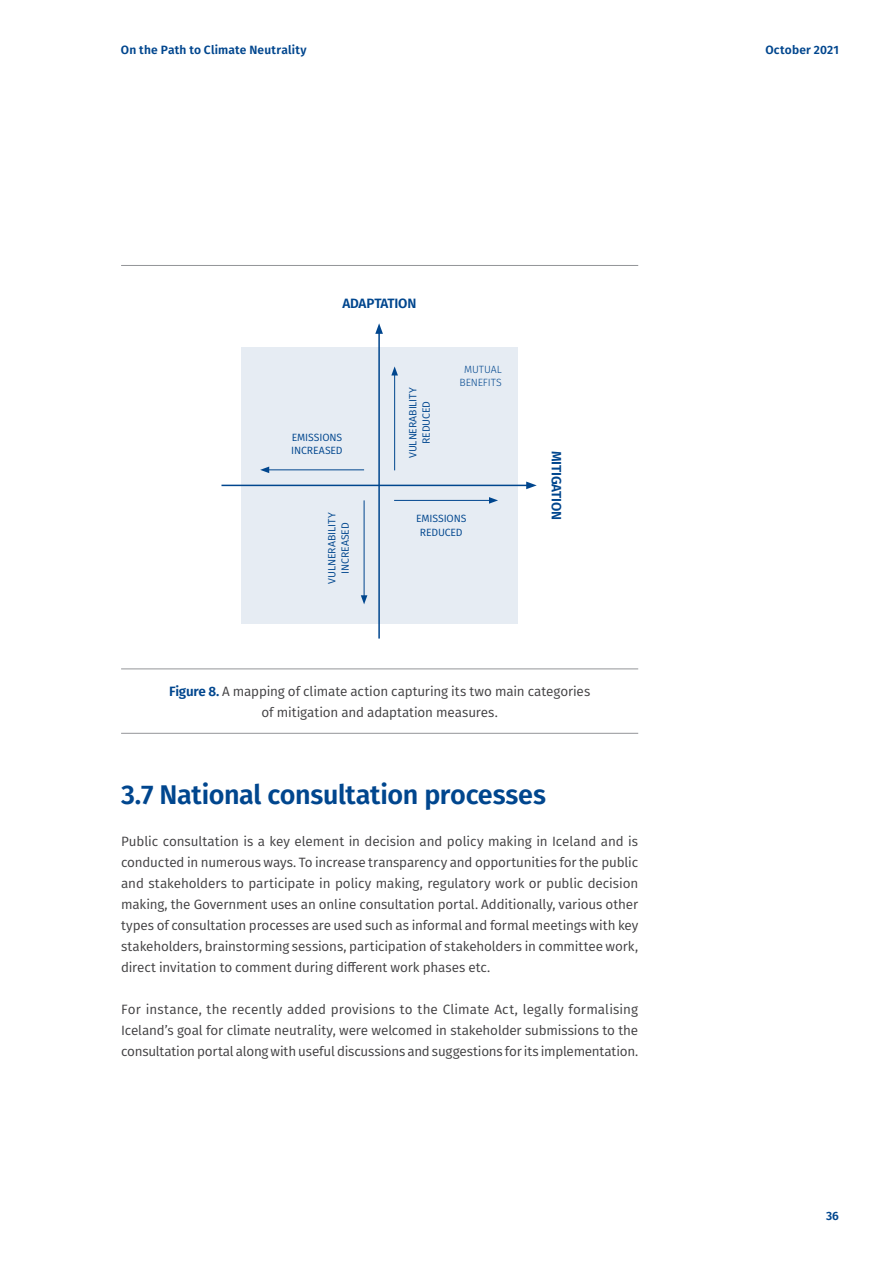
<style>
.page{position:relative;width:893px;height:1263px;background:#fff}
.page>*{position:absolute;margin:0;border:0;box-sizing:border-box;transform-origin:0 0}
.t1{font:600 27px "Fira GO";letter-spacing:-.015em;color:#00468e}
.t2{font:13.5px/21px "Fira GO";letter-spacing:-.01em;color:#414042;text-align:justify}
.t3{font:600 13.5px "Fira GO";letter-spacing:-.02em;color:#00468e}
.t4{font:600 12px "Fira GO";letter-spacing:.015em;color:#00468e}
.t5{font:10.5px/13.5px "Fira GO";letter-spacing:-.01em;color:#00468e;text-align:center}
.t6{font:300 10.5px/13.5px "Fira GO";letter-spacing:-.01em;color:#00468e;text-align:center}
.s1{font-weight:600;color:#00468e}
</style>
<div class="page">
<hr style="left:121px;top:265px;width:517px;height:1px;background:#939598">
<hr style="left:121px;top:733px;width:517px;height:1px;background:#939598">
<hr style="left:121px;top:669px;width:517px;height:1px;background:#939598">
<div style="left:241px;top:347px;width:277px;height:277px;background:#e6ecf3"></div>
<hr style="left:378px;top:331px;width:2px;height:307px;background:#00468e">
<svg style="left:375px;top:323px;width:8px;height:11px"></svg>
<hr style="left:394px;top:373px;width:1px;height:97px;background:#00468e">
<svg style="left:391px;top:366px;width:7px;height:9px"></svg>
<hr style="left:394px;top:500px;width:97px;height:1px;background:#00468e">
<svg style="left:489px;top:497px;width:9px;height:7px"></svg>
<hr style="left:267px;top:470px;width:97px;height:1px;background:#00468e">
<svg style="left:260px;top:466px;width:9px;height:7px"></svg>
<hr style="left:364px;top:500px;width:1px;height:98px;background:#00468e">
<svg style="left:361px;top:595px;width:6px;height:9px"></svg>
<hr style="left:221px;top:485px;width:307px;height:1px;background:#00468e">
<svg style="left:526px;top:482px;width:11px;height:7px"></svg>
<p class="t4" style="left:121px;top:43px;width:187px">On the Path to Climate Neutrality</p>
<p class="t4" style="left:765px;top:43px;width:75px">October 2021</p>
<p class="t3" style="left:343px;top:296px;width:75px">ADAPTATION</p>
<p class="t5" style="left:291px;top:430px;width:53px;text-align:left">EMISSIONS<br>INCREASED</p>
<p class="t5" style="left:406px;top:458px;width:73px;rotate:-90deg">VULNERABILITY<br>REDUCED</p>
<p class="t6" style="left:459px;top:362px;width:44px">MUTUAL<br>BENEFITS</p>
<p class="t5" style="left:325px;top:584px;width:73px;rotate:-90deg">VULNERABILITY<br>INCREASED</p>
<p class="t5" style="left:416px;top:512px;width:52px">EMISSIONS<br>REDUCED</p>
<p class="t3" style="left:564px;top:451px;width:70px;rotate:90deg">MITIGATION</p>
<p class="t2" style="left:169px;top:681px;width:423px;text-align:center"><span class="s1">Figure 8.</span> A mapping of climate action capturing its two main categories of mitigation and adaptation measures.</p>
<h1 class="t1" style="left:121px;top:779px;width:426px">3.7 National consultation processes</h1>
<p class="t2" style="left:121px;top:831px;width:519px">Public consultation is a key element in decision and policy making in Iceland and is conducted in numerous ways. To increase transparency and opportunities for the public and stakeholders to participate in policy making, regulatory work or public decision making, the Government uses an online consultation portal. Additionally, various other types of consultation processes are used such as informal and formal meetings with key stakeholders, brainstorming sessions, participation of stakeholders in committee work, direct invitation to comment during different work phases etc.</p>
<p class="t2" style="left:121px;top:999px;width:519px">For instance, the recently added provisions to the Climate Act, legally formalising Iceland’s goal for climate neutrality, were welcomed in stakeholder submissions to the consultation portal along with useful discussions and suggestions for its implementation.</p>
<p class="t4" style="left:826px;top:1209px;width:14px">36</p>
</div>
